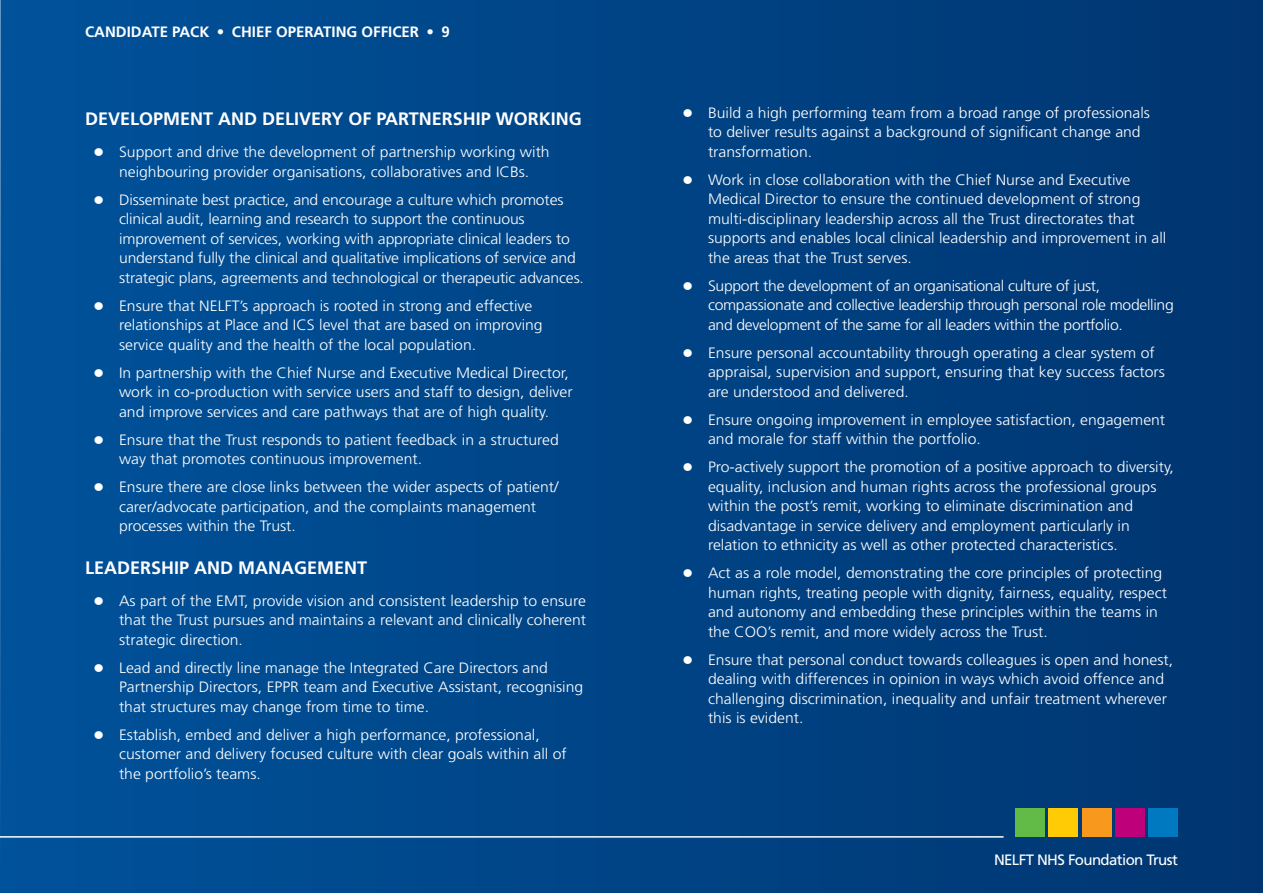
<style>
.page{position:relative;width:1263px;height:893px;background:#fff}
.page>*{position:absolute;margin:0;border:0;box-sizing:border-box;transform-origin:0 0}
.t1{font:700 18px "Frutiger LT Std";color:#fff}
.t2{font:300 15px/19.5px "Frutiger LT Std";color:#fff;scale:1.05 1}
.t3{font:300 15px/19.5px "Frutiger LT Std";letter-spacing:-.02em;color:#fff;scale:1.05 1}
.t4{font:700 15px "Frutiger LT Std";color:#fff}
.t5{font:15px "Frutiger LT Std";letter-spacing:-.04em;color:#fff}
</style>
<div class="page">
<div style="left:0;top:0;width:1263px;height:893px;background:linear-gradient(to right,#00529b,#003570)"></div>
<div style="left:1015px;top:808px;width:30px;height:29px;background:#62bb46"></div>
<div style="left:1049px;top:808px;width:29px;height:29px;background:#ffcb05"></div>
<div style="left:1082px;top:808px;width:29px;height:29px;background:#f8991d"></div>
<div style="left:1115px;top:808px;width:30px;height:29px;background:#be007a"></div>
<div style="left:1148px;top:808px;width:30px;height:29px;background:#0079c1"></div>
<hr style="left:0;top:836px;width:1003px;height:2px;background:#fff">
<p class="t4" style="left:85px;top:23px;width:366px">CANDIDATE PACK • CHIEF OPERATING OFFICER • 9</p>
<p class="t1" style="left:85px;top:108px;width:498px">DEVELOPMENT AND DELIVERY OF PARTNERSHIP WORKING</p>
<p class="t2" style="left:94px;top:142px;width:436px;text-align:center">● Support and drive the development of partnership working with neighbouring provider organisations, collaboratives and ICBs.</p>
<p class="t2" style="left:119px;top:190px;width:444px;text-indent:-26px">● Disseminate best practice, and encourage a culture which promotes clinical audit, learning and research to support the continuous improvement of services, working with appropriate clinical leaders to understand fully the clinical and qualitative implications of service and strategic plans, agreements and technological or therapeutic advances.</p>
<p class="t2" style="left:119px;top:296px;width:405px;text-indent:-26px">● Ensure that NELFT’s approach is rooted in strong and effective relationships at Place and ICS level that are based on improving service quality and the health of the local population.</p>
<p class="t2" style="left:119px;top:363px;width:434px;text-indent:-26px">● In partnership with the Chief Nurse and Executive Medical Director, work in co-production with service users and staff to design, deliver and improve services and care pathways that are of high quality.</p>
<p class="t2" style="left:119px;top:430px;width:420px;text-indent:-26px">● Ensure that the Trust responds to patient feedback in a structured way that promotes continuous improvement.</p>
<p class="t2" style="left:119px;top:477px;width:420px;text-indent:-26px">● Ensure there are close links between the wider aspects of patient/ carer/advocate participation, and the complaints management processes within the Trust.</p>
<p class="t1" style="left:85px;top:557px;width:284px">LEADERSHIP AND MANAGEMENT</p>
<p class="t2" style="left:119px;top:591px;width:446px;text-align:justify;text-indent:-26px">● As part of the EMT, provide vision and consistent leadership to ensure that the Trust pursues and maintains a relevant and clinically coherent strategic direction.</p>
<p class="t2" style="left:119px;top:658px;width:443px;text-indent:-26px">● Lead and directly line manage the Integrated Care Directors and<br>Partnership Directors, EPPR team and Executive Assistant, recognising that structures may change from time to time.</p>
<p class="t2" style="left:119px;top:725px;width:428px;text-indent:-26px">● Establish, embed and deliver a high performance, professional, customer and delivery focused culture with clear goals within all of the portfolio’s teams.</p>
<p class="t2" style="left:708px;top:103px;width:422px;text-indent:-26px">● Build a high performing team from a broad range of professionals to deliver results against a background of significant change and transformation.</p>
<p class="t2" style="left:708px;top:170px;width:438px;text-indent:-26px">● Work in close collaboration with the Chief Nurse and Executive Medical Director to ensure the continued development of strong multi-disciplinary leadership across all the Trust directorates that supports and enables local clinical leadership and improvement in all the areas that the Trust serves.</p>
<p class="t3" style="left:708px;top:276px;width:445px;text-indent:-26px">● Support the development of an organisational culture of just, compassionate and collective leadership through personal role modelling and development of the same for all leaders within the portfolio.</p>
<p class="t2" style="left:708px;top:343px;width:437px;text-indent:-26px">● Ensure personal accountability through operating a clear system of appraisal, supervision and support, ensuring that key success factors are understood and delivered.</p>
<p class="t2" style="left:708px;top:410px;width:437px;text-indent:-26px">● Ensure ongoing improvement in employee satisfaction, engagement and morale for staff within the portfolio.</p>
<p class="t2" style="left:708px;top:457px;width:445px;text-indent:-26px">● Pro-actively support the promotion of a positive approach to diversity, equality, inclusion and human rights across the professional groups within the post’s remit, working to eliminate discrimination and disadvantage in service delivery and employment particularly in relation to ethnicity as well as other protected characteristics.</p>
<p class="t2" style="left:708px;top:563px;width:439px;text-indent:-26px">● Act as a role model, demonstrating the core principles of protecting human rights, treating people with dignity, fairness, equality, respect and autonomy and embedding these principles within the teams in the COO’s remit, and more widely across the Trust.</p>
<p class="t2" style="left:708px;top:650px;width:444px;text-indent:-26px">● Ensure that personal conduct towards colleagues is open and honest, dealing with differences in opinion in ways which avoid offence and challenging discrimination, inequality and unfair treatment wherever this is evident.</p>
<p class="t5" style="left:994px;top:851px;width:185px">NELFT NHS Foundation Trust</p>
</div>
